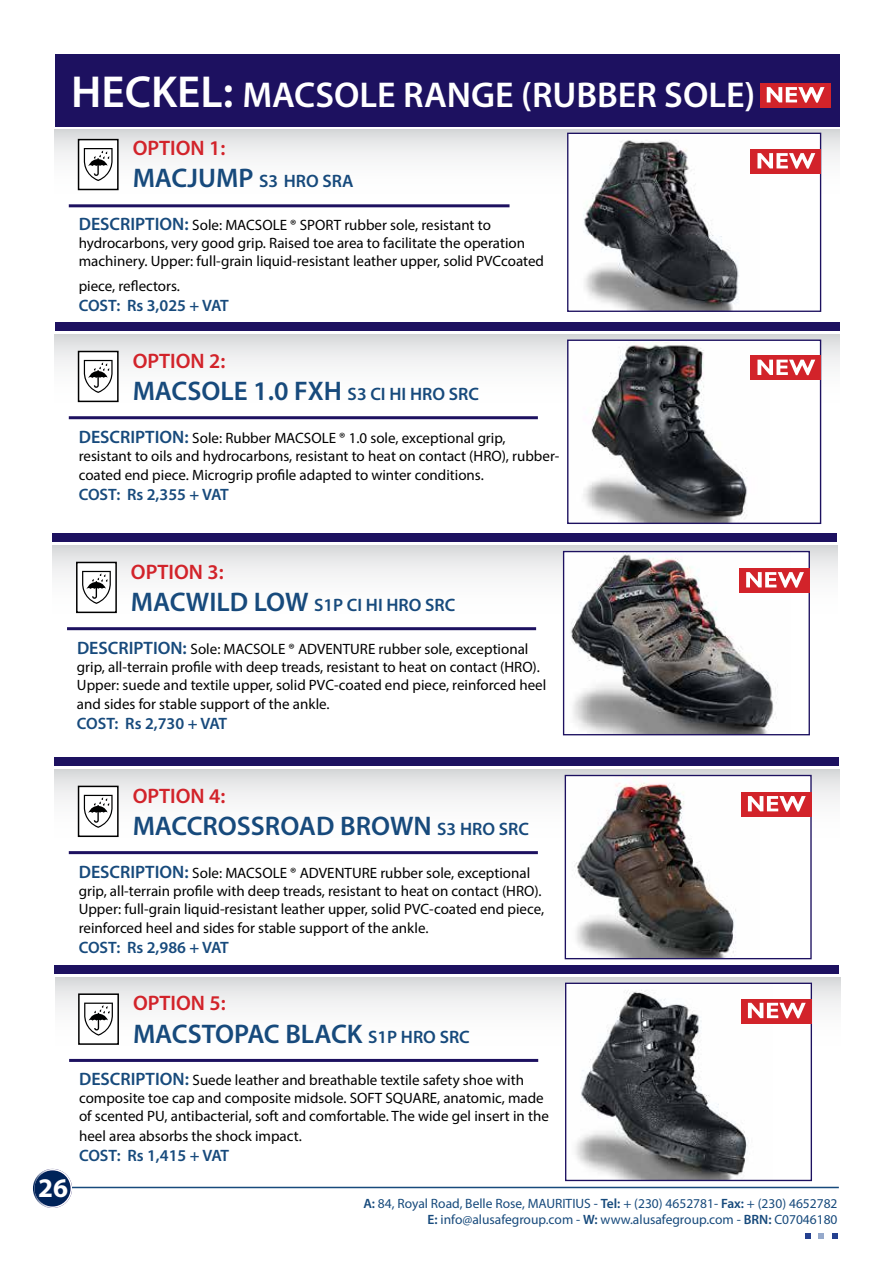
<style>
.page{position:relative;width:893px;height:1263px;background:#fff}
.page>*{position:absolute;margin:0;border:0;box-sizing:border-box;transform-origin:0 0}
.t1{font:600 36px "Myriad Pro";color:#fff}
.t2{font:600 27px "Myriad Pro";color:#174a7c}
.t3{font:700 27px "Myriad Pro";color:#fff}
.t4{font:600 21px "Myriad Pro";color:#d2232a}
.t5{font:600 18px "Myriad Pro";color:#174a7c}
.t6{font:600 16.5px "Myriad Pro";color:#174a7c}
.t7{font:15px/18px "Myriad Pro";color:#000}
.t8{font:13.5px/16.2px "Myriad Pro";color:#174a7c;text-align:right}
.s1{font-size:45px}
.s2{font-size:27px}
.s3{font-weight:600;font-size:18px;color:#174a7c}
.s4{font-size:18px}
.s5{font-weight:600}
</style>
<div class="page">
<div style="left:55px;top:130px;width:785px;height:98px;background:linear-gradient(to bottom,#e4e5e7,#fff)"></div>
<hr style="left:69px;top:204px;width:440px;height:3px;background:#1d1160">
<div style="left:79px;top:140px;width:39px;height:49px;background:#fff"></div>
<div style="left:78px;top:139px;width:41px;height:51px;border:2px solid #000"></div>
<svg style="left:84px;top:148px;width:29px;height:33px"></svg>
<div style="left:568px;top:133px;width:253px;height:178px;background:#fff"></div>
<img style="left:583px;top:140px;width:177px;height:170px">
<div style="left:567px;top:133px;width:254px;height:179px;border:1px solid #1d1160"></div>
<div style="left:54px;top:757px;width:785px;height:9px;background:#1d1160"></div>
<svg style="left:832px;top:1233px;width:5px;height:6px"></svg>
<svg style="left:818px;top:1233px;width:6px;height:6px"></svg>
<svg style="left:805px;top:1233px;width:6px;height:6px"></svg>
<hr style="left:54px;top:1187px;width:785px;height:1px;background:#174a7c">
<div style="left:34px;top:1169px;width:37px;height:38px;background:#002359;border-radius:50%"></div>
<div style="left:33px;top:1169px;width:39px;height:39px;border:2px solid #fff;border-radius:50%"></div>
<div style="left:55px;top:54px;width:785px;height:72px;background:#1d1160"></div>
<div style="left:760px;top:83px;width:70px;height:24px;background:#d2232a"></div>
<svg style="left:767px;top:87px;width:57px;height:16px"></svg>
<svg style="left:55px;top:335px;width:785px;height:105px"></svg>
<div style="left:79px;top:351px;width:39px;height:50px;background:#fff"></div>
<div style="left:78px;top:351px;width:41px;height:51px;border:2px solid #000"></div>
<hr style="left:69px;top:416px;width:469px;height:3px;background:#1d1160">
<svg style="left:84px;top:360px;width:29px;height:33px"></svg>
<div style="left:568px;top:340px;width:253px;height:183px;background:#fff"></div>
<img style="left:583px;top:342px;width:187px;height:180px">
<div style="left:567px;top:339px;width:254px;height:185px;border:1px solid #1d1160"></div>
<svg style="left:55px;top:770px;width:785px;height:105px"></svg>
<div style="left:79px;top:786px;width:39px;height:50px;background:#fff"></div>
<div style="left:78px;top:786px;width:41px;height:51px;border:2px solid #000"></div>
<hr style="left:69px;top:851px;width:469px;height:3px;background:#1d1160">
<svg style="left:84px;top:795px;width:29px;height:33px"></svg>
<div style="left:565px;top:775px;width:246px;height:184px;background:#fff"></div>
<img style="left:574px;top:781px;width:186px;height:176px">
<div style="left:565px;top:775px;width:247px;height:184px;border:1px solid #1d1160"></div>
<div style="left:54px;top:965px;width:785px;height:9px;background:#1d1160"></div>
<div style="left:55px;top:977px;width:785px;height:106px;background:linear-gradient(to bottom,#e6e7e8,#fff)"></div>
<div style="left:79px;top:994px;width:39px;height:50px;background:#fff"></div>
<div style="left:78px;top:993px;width:41px;height:52px;border:2px solid #000"></div>
<hr style="left:69px;top:1059px;width:469px;height:3px;background:#1d1160">
<svg style="left:84px;top:1002px;width:29px;height:34px"></svg>
<div style="left:566px;top:983px;width:245px;height:197px;background:#fff"></div>
<img style="left:575px;top:990px;width:197px;height:189px">
<div style="left:565px;top:983px;width:247px;height:198px;border:1px solid #1d1160"></div>
<div style="left:750px;top:356px;width:71px;height:24px;background:#d2232a"></div>
<svg style="left:757px;top:360px;width:58px;height:15px"></svg>
<div style="left:741px;top:792px;width:71px;height:24px;background:#d2232a"></div>
<svg style="left:748px;top:796px;width:58px;height:15px"></svg>
<div style="left:741px;top:999px;width:71px;height:24px;background:#d2232a"></div>
<svg style="left:748px;top:1003px;width:58px;height:15px"></svg>
<div style="left:52px;top:534px;width:785px;height:8px;background:#1d1160"></div>
<svg style="left:53px;top:546px;width:785px;height:105px"></svg>
<div style="left:77px;top:562px;width:39px;height:50px;background:#fff"></div>
<div style="left:76px;top:562px;width:41px;height:51px;border:2px solid #000"></div>
<hr style="left:67px;top:627px;width:469px;height:3px;background:#1d1160">
<svg style="left:82px;top:571px;width:29px;height:33px"></svg>
<div style="left:564px;top:552px;width:245px;height:183px;background:#fff"></div>
<img style="left:570px;top:553px;width:220px;height:180px">
<div style="left:563px;top:551px;width:247px;height:184px;border:1px solid #1d1160"></div>
<div style="left:739px;top:568px;width:71px;height:24px;background:#d2232a"></div>
<svg style="left:746px;top:572px;width:58px;height:16px"></svg>
<div style="left:55px;top:322px;width:785px;height:8px;background:#1d1160"></div>
<div style="left:750px;top:149px;width:71px;height:24px;background:#d2232a"></div>
<svg style="left:757px;top:153px;width:58px;height:16px"></svg>
<h1 class="t1" style="left:71px;top:72px;width:686px"><span class="s1">HECKEL:</span> MACSOLE RANGE (RUBBER SOLE)</h1>
<h3 class="t4" style="left:133px;top:134px;width:94px">OPTION 1:</h3>
<p class="t5" style="left:133px;top:170px;width:222px"><span class="s2">MACJUMP</span> S3 HRO SRA</p>
<p class="t7" style="left:79px;top:216px;width:467px"><span class="s3">DESCRIPTION:</span> Sole: MACSOLE ® SPORT rubber sole, resistant to hydrocarbons, very good grip. Raised toe area to facilitate the operation machinery. Upper: full-grain liquid-resistant leather upper, solid PVCcoated</p>
<p class="t7" style="left:79px;top:277px;width:103px">piece, reflectors.</p>
<p class="t6" style="left:79px;top:295px;width:152px">COST: Rs 3,025 + VAT</p>
<h3 class="t4" style="left:133px;top:347px;width:94px">OPTION 2:</h3>
<h2 class="t2" style="left:133px;top:374px;width:348px">MACSOLE 1.0 FXH <span class="s4">S3 CI HI HRO SRC</span></h2>
<p class="t7" style="left:79px;top:428px;width:482px"><span class="s3">DESCRIPTION:</span> Sole: Rubber MACSOLE ® 1.0 sole, exceptional grip, resistant to oils and hydrocarbons, resistant to heat on contact (HRO), rubber-</p>
<p class="t7" style="left:79px;top:466px;width:407px">coated end piece. Microgrip profile adapted to winter conditions.</p>
<p class="t6" style="left:79px;top:484px;width:152px">COST: Rs 2,355 + VAT</p>
<h3 class="t4" style="left:131px;top:558px;width:94px">OPTION 3:</h3>
<p class="t5" style="left:131px;top:593px;width:326px"><span class="s2">MACWILD LOW</span> S1P CI HI HRO SRC</p>
<p class="t7" style="left:77px;top:639px;width:471px"><span class="s3">DESCRIPTION:</span> Sole: MACSOLE ® ADVENTURE rubber sole, exceptional grip, all-terrain profile with deep treads, resistant to heat on contact (HRO).<br>Upper: suede and textile upper, solid PVC-coated end piece, reinforced heel</p>
<p class="t7" style="left:77px;top:695px;width:254px">and sides for stable support of the ankle.</p>
<p class="t6" style="left:77px;top:713px;width:152px">COST: Rs 2,730 + VAT</p>
<h3 class="t4" style="left:133px;top:782px;width:94px">OPTION 4:</h3>
<h2 class="t2" style="left:133px;top:809px;width:398px">MACCROSSROAD BROWN <span class="s4">S3 HRO SRC</span></h2>
<p class="t7" style="left:79px;top:863px;width:467px"><span class="s3">DESCRIPTION:</span> Sole: MACSOLE ® ADVENTURE rubber sole, exceptional grip, all-terrain profile with deep treads, resistant to heat on contact (HRO).<br>Upper: full-grain liquid-resistant leather upper, solid PVC-coated end piece,</p>
<p class="t7" style="left:79px;top:919px;width:351px">reinforced heel and sides for stable support of the ankle.</p>
<p class="t6" style="left:79px;top:937px;width:152px">COST: Rs 2,986 + VAT</p>
<h2 class="t3" style="left:38px;top:1170px;width:31px">26</h2>
<h3 class="t4" style="left:133px;top:990px;width:94px">OPTION 5:</h3>
<h2 class="t2" style="left:133px;top:1016px;width:338px">MACSTOPAC BLACK <span class="s4">S1P HRO SRC</span></h2>
<p class="t7" style="left:79px;top:1071px;width:471px"><span class="s3">DESCRIPTION:</span> Suede leather and breathable textile safety shoe with composite toe cap and composite midsole. SOFT SQUARE, anatomic, made of scented PU, antibacterial, soft and comfortable. The wide gel insert in the</p>
<p class="t7" style="left:79px;top:1127px;width:224px">heel area absorbs the shock impact.</p>
<p class="t6" style="left:79px;top:1145px;width:152px">COST: Rs 1,415 + VAT</p>
<p class="t8" style="left:363px;top:1195px;width:476px"><span class="s5">A:</span> 84, Royal Road, Belle Rose, MAURITIUS - <span class="s5">Tel:</span> + (230) 4652781- <span class="s5">Fax:</span> + (230) 4652782<br><span class="s5">E:</span> info@alusafegroup.com - <span class="s5">W:</span> www.alusafegroup.com - <span class="s5">BRN:</span> C07046180</p>
</div>
